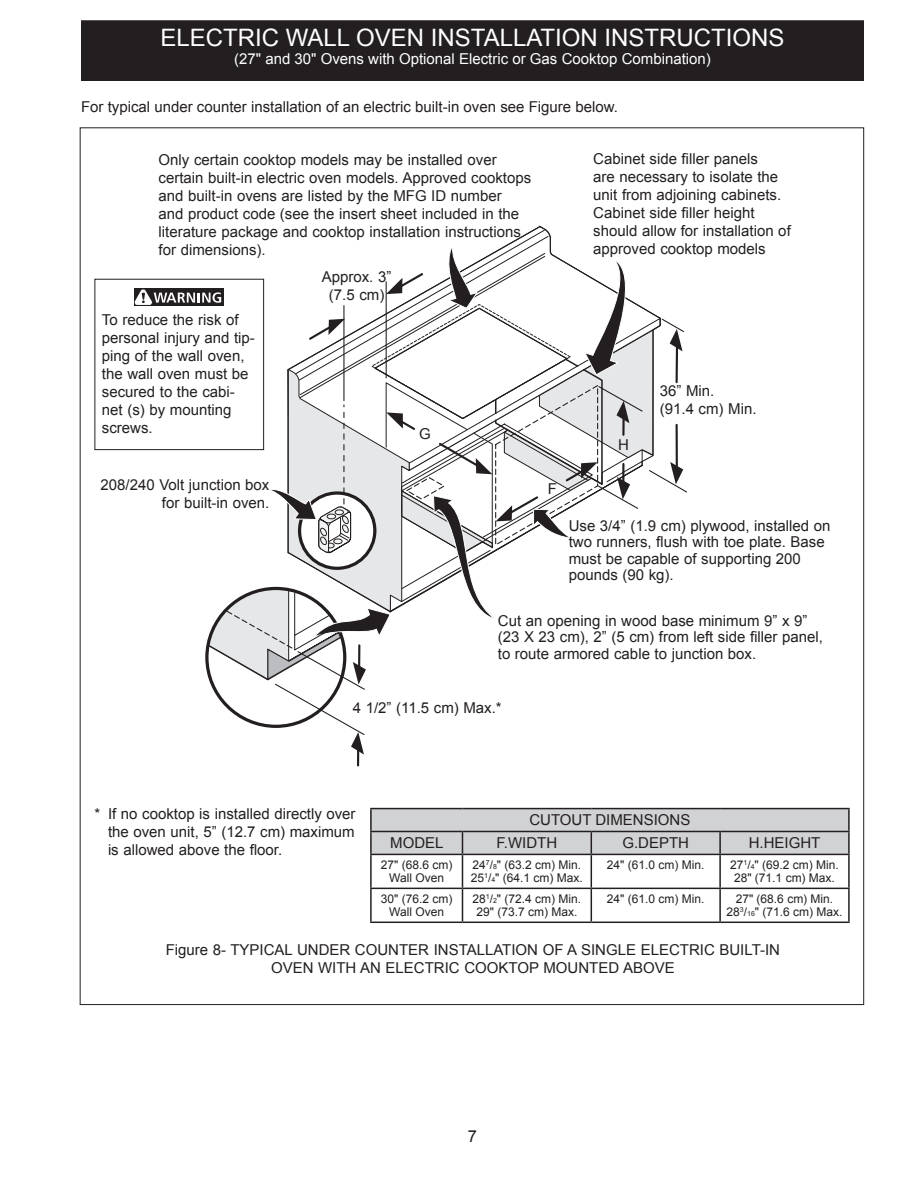
<style>
.page{position:relative;width:918px;height:1188px;background:#fff}
.page>*{position:absolute;margin:0;border:0;box-sizing:border-box;transform-origin:0 0}
.t1{font:24px "Arial";color:#fff}
.t2{font:16.5px "Arial";color:#231f20}
.t3{font:15px/18px "Arial";color:#231f20}
.t4{font:15px "Arial";color:#fff}
.t5{font:12px/13.2px "Arial";color:#231f20;text-align:center}
.s1{font-size:7.05px}
</style>
<div class="page">
<div style="left:82px;top:21px;width:781px;height:59px;background:#231f20"></div>
<div style="left:81px;top:20px;width:783px;height:61px;border:2px solid #231f20"></div>
<svg style="left:274px;top:318px;width:413px;height:418px"></svg>
<svg style="left:133px;top:230px;width:527px;height:461px"></svg>
<hr style="left:370px;top:808px;width:92px;height:1px;background:#231f20">
<hr style="left:370px;top:809px;width:2px;height:22px;background:#231f20">
<hr style="left:462px;top:808px;width:129px;height:1px;background:#231f20">
<hr style="left:591px;top:808px;width:129px;height:1px;background:#231f20">
<hr style="left:720px;top:808px;width:130px;height:1px;background:#231f20">
<hr style="left:848px;top:809px;width:2px;height:22px;background:#231f20">
<hr style="left:370px;top:831px;width:92px;height:1px;background:#231f20">
<hr style="left:370px;top:832px;width:2px;height:22px;background:#231f20">
<svg style="left:371px;top:809px;width:478px;height:45px;background:#c7c8ca"></svg>
<hr style="left:720px;top:831px;width:130px;height:1px;background:#231f20">
<hr style="left:719px;top:832px;width:2px;height:22px;background:#231f20">
<hr style="left:848px;top:832px;width:2px;height:22px;background:#231f20">
<hr style="left:370px;top:854px;width:92px;height:1px;background:#231f20">
<hr style="left:370px;top:855px;width:2px;height:33px;background:#231f20">
<hr style="left:462px;top:854px;width:129px;height:1px;background:#231f20">
<hr style="left:462px;top:855px;width:1px;height:33px;background:#231f20">
<hr style="left:591px;top:854px;width:129px;height:1px;background:#231f20">
<hr style="left:591px;top:855px;width:1px;height:33px;background:#231f20">
<hr style="left:720px;top:854px;width:130px;height:1px;background:#231f20">
<hr style="left:719px;top:855px;width:2px;height:33px;background:#231f20">
<hr style="left:848px;top:855px;width:2px;height:33px;background:#231f20">
<hr style="left:370px;top:888px;width:92px;height:1px;background:#231f20">
<hr style="left:370px;top:889px;width:2px;height:33px;background:#231f20">
<hr style="left:462px;top:888px;width:129px;height:1px;background:#231f20">
<hr style="left:462px;top:889px;width:1px;height:33px;background:#231f20">
<hr style="left:591px;top:888px;width:129px;height:1px;background:#231f20">
<hr style="left:591px;top:889px;width:1px;height:33px;background:#231f20">
<hr style="left:720px;top:888px;width:130px;height:1px;background:#231f20">
<hr style="left:719px;top:889px;width:2px;height:33px;background:#231f20">
<hr style="left:848px;top:889px;width:2px;height:33px;background:#231f20">
<hr style="left:370px;top:922px;width:92px;height:1px;background:#231f20">
<hr style="left:462px;top:922px;width:129px;height:1px;background:#231f20">
<hr style="left:591px;top:922px;width:129px;height:1px;background:#231f20">
<hr style="left:720px;top:922px;width:130px;height:1px;background:#231f20">
<h1 class="t1" style="left:161px;top:22px;width:626px">ELECTRIC WALL OVEN INSTALLATION INSTRUCTIONS</h1>
<p class="t4" style="left:234px;top:49px;width:478px">(27" and 30" Ovens with Optional Electric or Gas Cooktop Combination)</p>
<p class="t3" style="left:81px;top:98px;width:538px">For typical under counter installation of an electric built-in oven see Figure below.</p>
<p class="t3" style="left:159px;top:151px;width:374px">Only certain cooktop models may be installed over certain built-in electric oven models. Approved cooktops and built-in ovens are listed by the MFG ID number<br>and product code (see the insert sheet included in the literature package and cooktop installation instructions for dimensions).</p>
<p class="t3" style="left:102px;top:311px;width:154px">To reduce the risk of personal injury and tip&shy;ping of the wall oven, the wall oven must be secured to the cabi&shy;net (s) by mounting screws.</p>
<p class="t3" style="left:101px;top:476px;width:170px;text-align:right">208/240 Volt junction box for built-in oven.</p>
<p class="t3" style="left:322px;top:268px;width:71px;text-align:center">Approx. 3” (7.5 cm)</p>
<p class="t3" style="left:419px;top:425px;width:13px">G</p>
<p class="t3" style="left:548px;top:480px;width:11px">F</p>
<p class="t3" style="left:593px;top:150px;width:199px">Cabinet side filler panels<br>are necessary to isolate the unit from adjoining cabinets.<br>Cabinet side filler height should allow for installation of approved cooktop models</p>
<p class="t3" style="left:618px;top:436px;width:12px">H</p>
<p class="t3" style="left:660px;top:382px;width:98px">36” Min.<br>(91.4 cm) Min.</p>
<p class="t3" style="left:569px;top:518px;width:263px;line-height:16.5px">Use 3/4” (1.9 cm) plywood, installed on two runners, flush with toe plate. Base must be capable of supporting 200 pounds (90 kg).</p>
<p class="t3" style="left:498px;top:613px;width:327px;line-height:16.5px">Cut an opening in wood base minimum 9” x 9” (23 X 23 cm), 2” (5 cm) from left side filler panel, to route armored cable to junction box.</p>
<p class="t3" style="left:353px;top:699px;width:150px">4 1/2” (11.5 cm) Max.*</p>
<p class="t3" style="left:108px;top:805px;width:249px;text-align:justify;text-indent:-13px">* If no cooktop is installed directly over the oven unit, 5” (12.7 cm) maximum is allowed above the floor.</p>
<p class="t3" style="left:529px;top:811px;width:163px">CUTOUT DIMENSIONS</p>
<p class="t3" style="left:390px;top:834px;width:55px">MODEL</p>
<p class="t3" style="left:496px;top:834px;width:62px">F.WIDTH</p>
<p class="t3" style="left:622px;top:834px;width:68px">G.DEPTH</p>
<p class="t3" style="left:749px;top:834px;width:73px">H.HEIGHT</p>
<p class="t5" style="left:381px;top:858px;width:73px">27" (68.6 cm)<br>Wall Oven</p>
<p class="t5" style="left:471px;top:858px;width:114px;text-align:left">24<sup>7</sup>/<span class="s1">8</span>" (63.2 cm) Min.<br>25<sup>1</sup>/<span class="s1">4</span>" (64.1 cm) Max.</p>
<p class="t5" style="left:607px;top:858px;width:99px">24" (61.0 cm) Min.</p>
<p class="t5" style="left:730px;top:858px;width:110px">27<sup>1</sup>/<span class="s1">4</span>" (69.2 cm) Min.<br>28" (71.1 cm) Max.</p>
<p class="t5" style="left:381px;top:892px;width:73px">30" (76.2 cm)<br>Wall Oven</p>
<p class="t5" style="left:473px;top:892px;width:110px">28<sup>1</sup>/<span class="s1">2</span>" (72.4 cm) Min.<br>29" (73.7 cm) Max.</p>
<p class="t5" style="left:607px;top:892px;width:99px">24" (61.0 cm) Min.</p>
<p class="t5" style="left:727px;top:892px;width:117px">27" (68.6 cm) Min.<br>28<sup>3</sup>/<span class="s1">16</span>" (71.6 cm) Max.</p>
<p class="t3" style="left:166px;top:941px;width:616px;text-align:center">Figure 8- TYPICAL UNDER COUNTER INSTALLATION OF A SINGLE ELECTRIC BUILT-IN<br>OVEN WITH AN ELECTRIC COOKTOP MOUNTED ABOVE</p>
<p class="t2" style="left:468px;top:1126px;width:11px">7</p>
</div>
